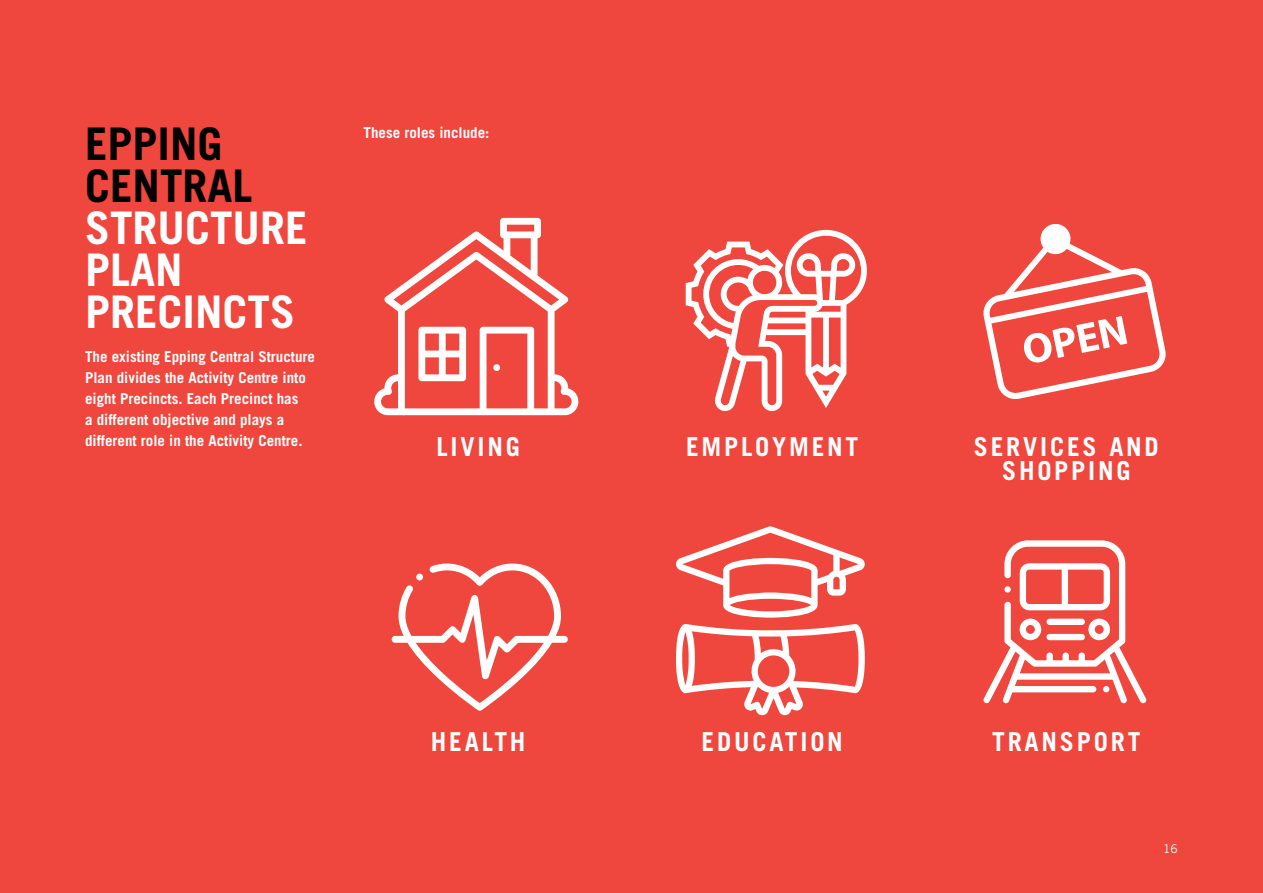
<style>
.page{position:relative;width:1263px;height:893px;background:#ef463d}
.page>*{position:absolute;margin:0;border:0;box-sizing:border-box;transform-origin:0 0}
.t1{font:700 45px/42px "Trade Gothic";color:#fff}
.t2{font:700 45px/42px "Trade Gothic";color:#000}
.t3{font:700 26.1px/24.5px "Trade Gothic";letter-spacing:.11em;color:#fff;text-align:center}
.t4{font:700 15px/21px "Trade Gothic";color:#fff}
.t5{font:12px "Trade Gothic";color:#fff}
</style>
<div class="page">
<svg style="left:374px;top:218px;width:205px;height:197px"></svg>
<svg style="left:392px;top:563px;width:176px;height:148px"></svg>
<svg style="left:676px;top:526px;width:189px;height:92px"></svg>
<svg style="left:676px;top:624px;width:189px;height:91px"></svg>
<svg style="left:983px;top:540px;width:164px;height:163px"></svg>
<svg style="left:983px;top:224px;width:183px;height:175px"></svg>
<svg style="left:686px;top:230px;width:181px;height:181px"></svg>
<h1 class="t2" style="left:85px;top:122px;width:169px">EPPING<br>CENTRAL</h1>
<h1 class="t1" style="left:85px;top:206px;width:224px">STRUCTURE<br>PLAN<br>PRECINCTS</h1>
<p class="t4" style="left:85px;top:346px;width:232px">The existing Epping Central Structure Plan divides the Activity Centre into eight Precincts. Each Precinct has<br>a different objective and plays a different role in the Activity Centre.</p>
<p class="t4" style="left:364px;top:122px;width:127px">These roles include:</p>
<h2 class="t3" style="left:436px;top:434px;width:85px">LIVING</h2>
<h2 class="t3" style="left:686px;top:434px;width:174px">EMPLOYMENT</h2>
<h2 class="t3" style="left:974px;top:434px;width:186px">SERVICES AND<br>SHOPPING</h2>
<h2 class="t3" style="left:431px;top:729px;width:96px">HEALTH</h2>
<h2 class="t3" style="left:702px;top:729px;width:143px">EDUCATION</h2>
<h2 class="t3" style="left:992px;top:729px;width:150px">TRANSPORT</h2>
<p class="t5" style="left:1163px;top:842px;width:16px">16</p>
</div>
